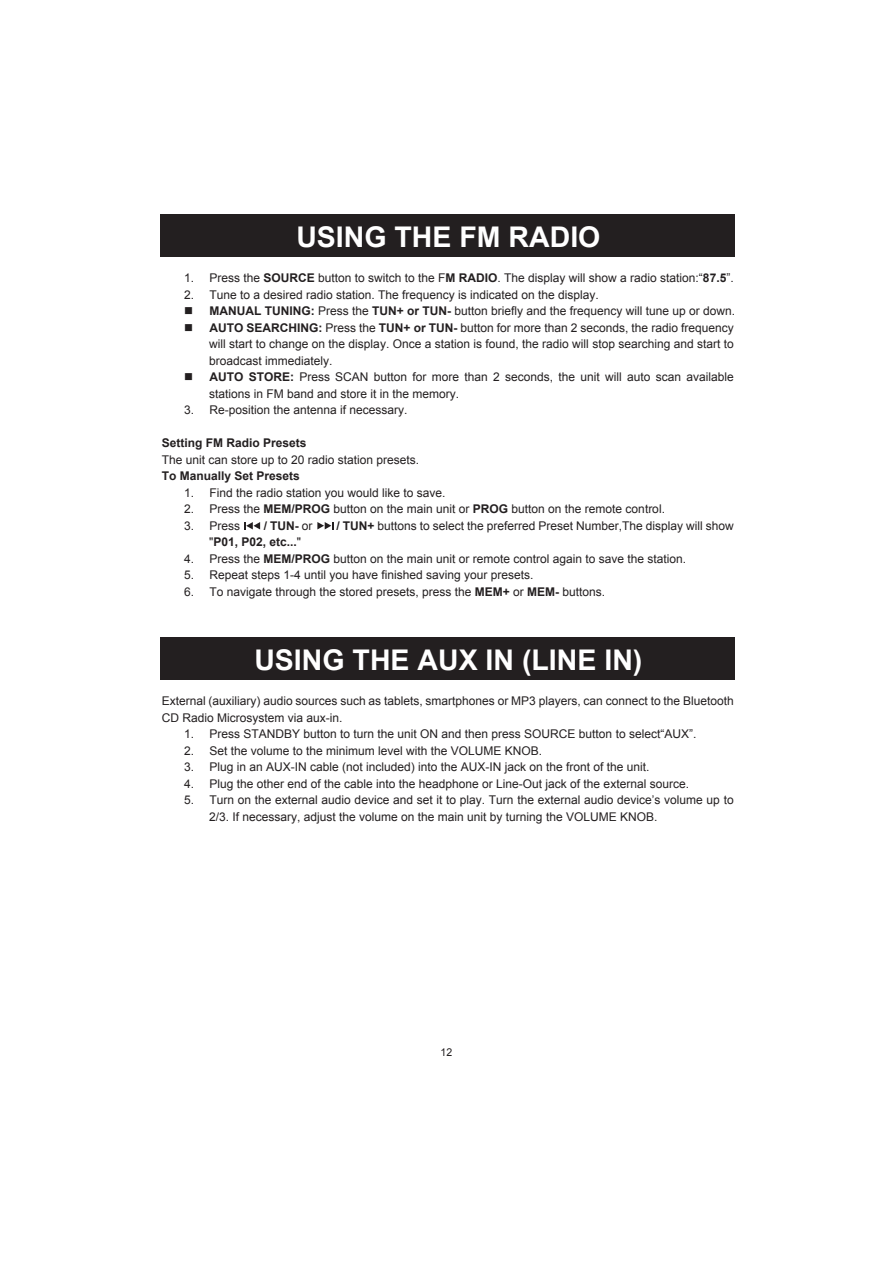
<style>
.page{position:relative;width:893px;height:1263px;background:#fff}
.page>*{position:absolute;margin:0;border:0;box-sizing:border-box;transform-origin:0 0}
.t1{font:700 28.5px "Arial";color:#fff}
.t2{font:12px/16.5px "Arial";color:#231f20}
.t3{font:700 12px "Arial";color:#231f20}
.t4{font:10.8px "Arial";color:#231f20}
.s1{font-weight:700}
.s2{font-weight:400}
</style>
<div class="page">
<div style="left:161px;top:637px;width:574px;height:42px;background:#231f20"></div>
<div style="left:161px;top:214px;width:574px;height:42px;background:#231f20"></div>
<svg style="left:317px;top:522px;width:16px;height:7px"></svg>
<svg style="left:244px;top:522px;width:16px;height:7px"></svg>
<h1 class="t1" style="left:296px;top:222px;width:306px">USING THE FM RADIO</h1>
<p class="t2" style="left:184px;top:270px;width:551px">1. Press the <span class="s1">SOURCE</span> button to switch to the F<span class="s1">M RADIO</span>. The display will show a radio station:“<span class="s1">87.5</span>”.</p>
<p class="t2" style="left:209px;top:286px;width:528px;text-indent:-25px">2. Tune to a desired radio station. The frequency is indicated on the display.<br><span class="s1">MANUAL TUNING:</span> Press the <span class="s1">TUN+ or TUN-</span> button briefly and the frequency will tune up or down.<br><span class="s1">AUTO SEARCHING:</span> Press the <span class="s1">TUN+ or TUN-</span> button for more than 2 seconds, the radio frequency will start to change on the display. Once a station is found, the radio will stop searching and start to broadcast immediately.<br><span class="s1">AUTO STORE:</span> Press SCAN button for more than 2 seconds, the unit will auto scan available stations in FM band and store it in the memory.</p>
<p class="t2" style="left:184px;top:402px;width:225px">3. Re-position the antenna if necessary.</p>
<p class="t3" style="left:162px;top:436px;width:146px">Setting FM Radio Presets</p>
<p class="t2" style="left:162px;top:451px;width:259px">The unit can store up to 20 radio station presets.</p>
<p class="t3" style="left:162px;top:469px;width:140px">To Manually Set Presets</p>
<p class="t2" style="left:184px;top:484px;width:263px">1. Find the radio station you would like to save.</p>
<p class="t2" style="left:184px;top:501px;width:482px">2. Press the <span class="s1">MEM/PROG</span> button on the main unit or <span class="s1">PROG</span> button on the remote control.</p>
<p class="t2" style="left:184px;top:517px;width:57px">3. Press</p>
<p class="t3" style="left:264px;top:519px;width:50px">/ TUN- <span class="s2">or</span></p>
<p class="t2" style="left:336px;top:517px;width:399px"><span class="s1">/ TUN+</span> buttons to select the preferred Preset Number,The display will show</p>
<p class="t3" style="left:209px;top:535px;width:93px"><span class="s2">"</span>P01, P02, etc...<span class="s2">"</span></p>
<p class="t2" style="left:184px;top:550px;width:504px">4. Press the <span class="s1">MEM/PROG</span> button on the main unit or remote control again to save the station.</p>
<p class="t2" style="left:184px;top:567px;width:351px">5. Repeat steps 1-4 until you have finished saving your presets.</p>
<p class="t2" style="left:184px;top:583px;width:423px">6. To navigate through the stored presets, press the <span class="s1">MEM+</span> or <span class="s1">MEM-</span> buttons.</p>
<h1 class="t1" style="left:254px;top:645px;width:389px">USING THE AUX IN (LINE IN)</h1>
<p class="t2" style="left:162px;top:693px;width:573px">External (auxiliary) audio sources such as tablets, smartphones or MP3 players, can connect to the Bluetooth<br>CD Radio Microsystem via aux-in.</p>
<p class="t2" style="left:184px;top:726px;width:514px">1. Press STANDBY button to turn the unit ON and then press SOURCE button to select“AUX”.</p>
<p class="t2" style="left:184px;top:742px;width:359px">2. Set the volume to the minimum level with the VOLUME KNOB.</p>
<p class="t2" style="left:184px;top:759px;width:467px">3. Plug in an AUX-IN cable (not included) into the AUX-IN jack on the front of the unit.</p>
<p class="t2" style="left:184px;top:775px;width:506px">4. Plug the other end of the cable into the headphone or Line-Out jack of the external source.</p>
<p class="t2" style="left:209px;top:792px;width:526px;text-indent:-25px">5. Turn on the external audio device and set it to play. Turn the external audio device’s volume up to<br>2/3. If necessary, adjust the volume on the main unit by turning the VOLUME KNOB.</p>
<p class="t4" style="left:440px;top:1046px;width:13px">12</p>
</div>
